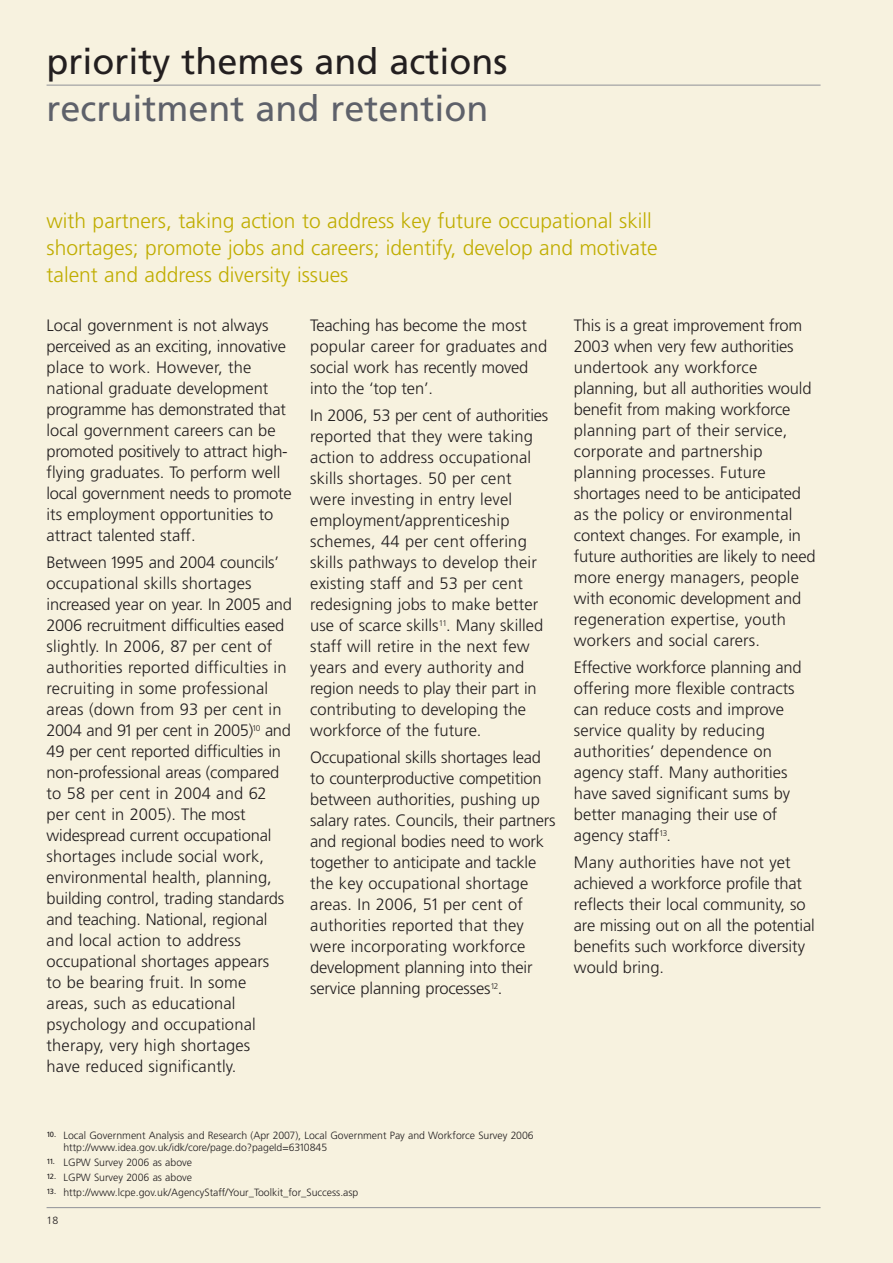
<style>
.page{position:relative;width:893px;height:1263px;background:#f7f2df}
.page>*{position:absolute;margin:0;border:0;box-sizing:border-box;transform-origin:0 0}
.t1{font:36px "Frutiger";color:#231f20}
.t2{font:36px "Frutiger";color:#5e616a}
.t3{font:300 21px/27px "Frutiger";color:#c0ad00}
.t4{font:300 16.5px/21px "Frutiger";color:#231f20}
.t5{font:300 10.5px/12px "Frutiger";color:#231f20}
</style>
<div class="page">
<hr style="left:47px;top:85px;width:773px;height:1px;background:#8f9198">
<hr style="left:47px;top:1207px;width:773px;height:1px;background:#8f9198">
<h1 class="t1" style="left:47px;top:47px;width:462px">priority themes and actions</h1>
<h1 class="t2" style="left:47px;top:94px;width:443px">recruitment and retention</h1>
<p class="t3" style="left:47px;top:209px;width:612px">with partners, taking action to address key future occupational skill shortages; promote jobs and careers; identify, develop and motivate talent and address diversity issues</p>
<p class="t4" style="left:47px;top:316px;width:247px">Local government is not always perceived as an exciting, innovative place to work. However, the national graduate development programme has demonstrated that local government careers can be promoted positively to attract high&shy;flying graduates. To perform well local government needs to promote its employment opportunities to attract talented staff.</p>
<p class="t4" style="left:47px;top:553px;width:247px">Between 1995 and 2004 councils’ occupational skills shortages increased year on year. In 2005 and<br>2006 recruitment difficulties eased slightly. In 2006, 87 per cent of authorities reported difficulties in recruiting in some professional areas (down from 93 per cent in<br>2004 and 91 per cent in 2005)<sup>10</sup> and<br>49 per cent reported difficulties in non-professional areas (compared to 58 per cent in 2004 and 62 per cent in 2005). The most widespread current occupational shortages include social work, environmental health, planning, building control, trading standards and teaching. National, regional and local action to address occupational shortages appears<br>to be bearing fruit. In some areas, such as educational psychology and occupational therapy, very high shortages<br>have reduced significantly.</p>
<p class="t4" style="left:310px;top:316px;width:238px">Teaching has become the most popular career for graduates and social work has recently moved into the ‘top ten’.</p>
<p class="t4" style="left:310px;top:406px;width:240px">In 2006, 53 per cent of authorities reported that they were taking action to address occupational skills shortages. 50 per cent were investing in entry level employment/apprenticeship schemes, 44 per cent offering skills pathways to develop their existing staff and 53 per cent redesigning jobs to make better use of scarce skills<sup>11</sup>. Many skilled staff will retire in the next few years and every authority and region needs to play their part in contributing to developing the workforce of the future.</p>
<p class="t4" style="left:310px;top:748px;width:247px">Occupational skills shortages lead to counterproductive competition between authorities, pushing up salary rates. Councils, their partners and regional bodies need to work together to anticipate and tackle the key occupational shortage areas. In 2006, 51 per cent of authorities reported that they were incorporating workforce development planning into their service planning processes<sup>12</sup>.</p>
<p class="t4" style="left:574px;top:316px;width:243px">This is a great improvement from<br>2003 when very few authorities undertook any workforce planning, but all authorities would benefit from making workforce planning part of their service, corporate and partnership planning processes. Future shortages need to be anticipated as the policy or environmental context changes. For example, in future authorities are likely to need more energy managers, people with economic development and regeneration expertise, youth workers and social carers.</p>
<p class="t4" style="left:574px;top:658px;width:229px">Effective workforce planning and offering more flexible contracts can reduce costs and improve service quality by reducing authorities’ dependence on agency staff. Many authorities have saved significant sums by better managing their use of agency staff<sup>13</sup>.</p>
<p class="t4" style="left:574px;top:853px;width:242px">Many authorities have not yet achieved a workforce profile that reflects their local community, so are missing out on all the potential benefits such workforce diversity would bring.</p>
<p class="t5" style="left:63px;top:1130px;width:472px;text-indent:-17px"><sup>10.</sup> Local Government Analysis and Research (Apr 2007), Local Government Pay and Workforce Survey 2006 http://www.idea.gov.uk/idk/core/page.do?pageId=6310845</p>
<p class="t5" style="left:47px;top:1157px;width:147px"><sup>11.</sup> LGPW Survey 2006 as above</p>
<p class="t5" style="left:47px;top:1172px;width:147px"><sup>12.</sup> LGPW Survey 2006 as above</p>
<p class="t5" style="left:47px;top:1187px;width:313px"><sup>13.</sup> http://www.lcpe.gov.uk/AgencyStaff/Your_Toolkit_for_Success.asp</p>
<p class="t5" style="left:47px;top:1215px;width:13px">18</p>
</div>
